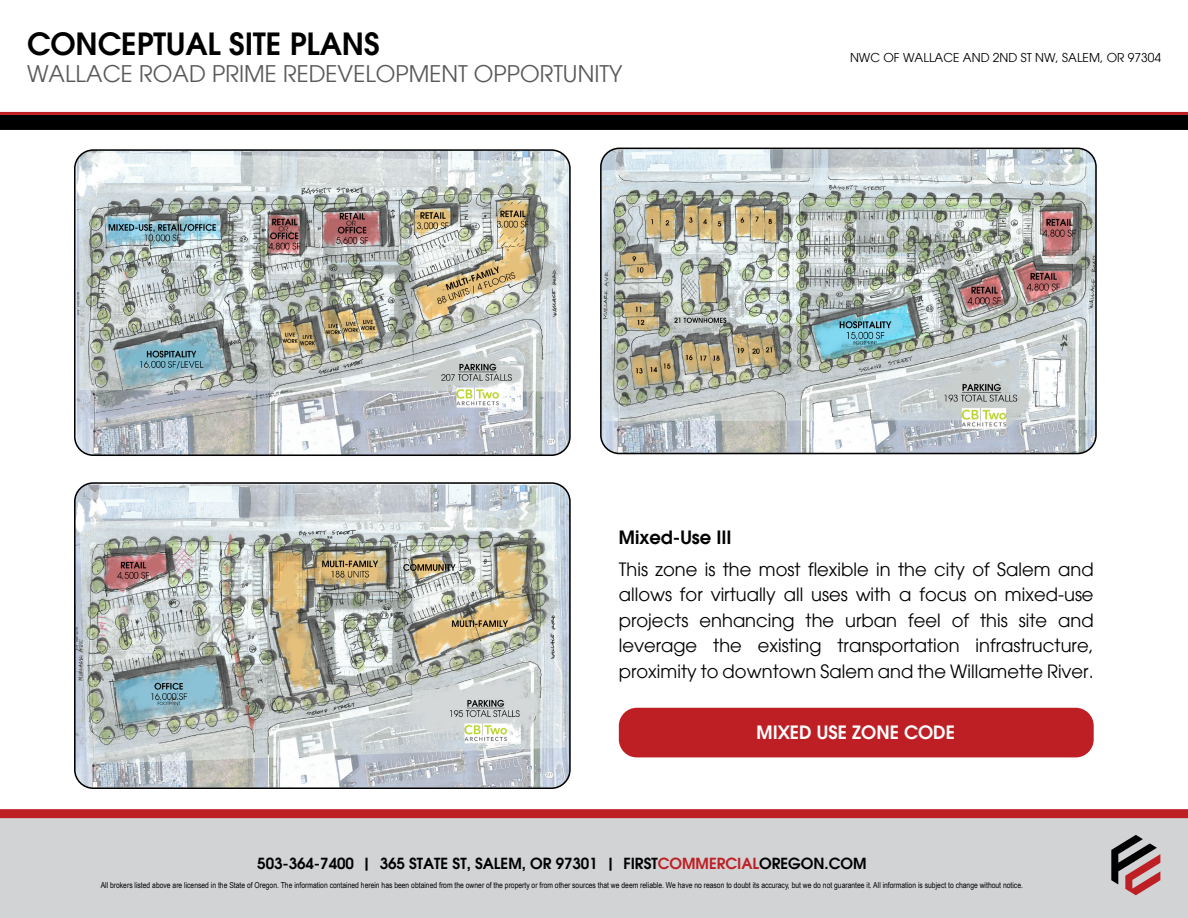
<style>
.page{position:relative;width:1188px;height:918px;background:#fff}
.page>*{position:absolute;margin:0;border:0;box-sizing:border-box;transform-origin:0 0}
.t1{font:600 30px "Avant Garde";color:#000}
.t2{font:22.5px "Avant Garde";color:#58595b}
.t3{font:18px/25.5px "Avant Garde";color:#000;text-align:justify}
.t4{font:600 18px "Avant Garde";color:#fff}
.t5{font:600 18px "Avant Garde";color:#000}
.t6{font:600 15px "Avant Garde";color:#000}
.t7{font:12px "Avant Garde";color:#000}
.t8{font:8.25px "Arial Narrow";color:#000}
.s1{color:#be1f24}
</style>
<div class="page">
<hr style="left:0;top:818px;width:1px;height:100px;background:#d1d3d4">
<div style="left:1px;top:818px;width:1187px;height:100px;background:#d1d3d4"></div>
<div style="left:0;top:115px;width:1188px;height:15px;background:#000"></div>
<hr style="left:0;top:112px;width:1188px;height:3px;background:#be1f24">
<div style="left:0;top:809px;width:1188px;height:9px;background:#be1f24"></div>
<svg style="left:1111px;top:835px;width:49px;height:60px"></svg>
<img style="left:77px;top:152px;width:491px;height:301px">
<div style="left:74px;top:149px;width:497px;height:307px;border:2px solid #000;border-radius:19px"></div>
<img style="left:77px;top:485px;width:491px;height:301px">
<div style="left:74px;top:482px;width:497px;height:307px;border:2px solid #000;border-radius:19px"></div>
<img style="left:601px;top:149px;width:493px;height:305px">
<div style="left:600px;top:148px;width:497px;height:306px;border:2px solid #000;border-radius:19px"></div>
<div style="left:619px;top:708px;width:475px;height:49px;background:#be1f24;border-radius:18px"></div>
<h1 class="t1" style="left:27px;top:25px;width:354px">CONCEPTUAL SITE PLANS</h1>
<h2 class="t2" style="left:27px;top:61px;width:597px">WALLACE ROAD PRIME REDEVELOPMENT OPPORTUNITY</h2>
<h3 class="t7" style="left:850px;top:50px;width:312px">NWC OF WALLACE AND 2ND ST NW, SALEM, OR 97304</h3>
<h3 class="t5" style="left:619px;top:526px;width:114px">Mixed-Use III</h3>
<p class="t3" style="left:619px;top:556px;width:476px">This zone is the most flexible in the city of Salem and allows for virtually all uses with a focus on mixed-use projects enhancing the urban feel of this site and leverage the existing transportation infrastructure, proximity to downtown Salem and the Willamette River.</p>
<h3 class="t4" style="left:756px;top:721px;width:200px">MIXED USE ZONE CODE</h3>
<h3 class="t6" style="left:257px;top:853px;width:611px">503-364-7400 | 365 STATE ST, SALEM, OR 97301 | FIRST<span class="s1">COMMERCIAL</span>OREGON.COM</h3>
<p class="t8" style="left:101px;top:879px;width:924px">All brokers listed above are licensed in the State of Oregon. The information contained herein has been obtained from the owner of the property or from other sources that we deem reliable. We have no reason to doubt its accuracy, but we do not guarantee it. All information is subject to change without notice.</p>
</div>
